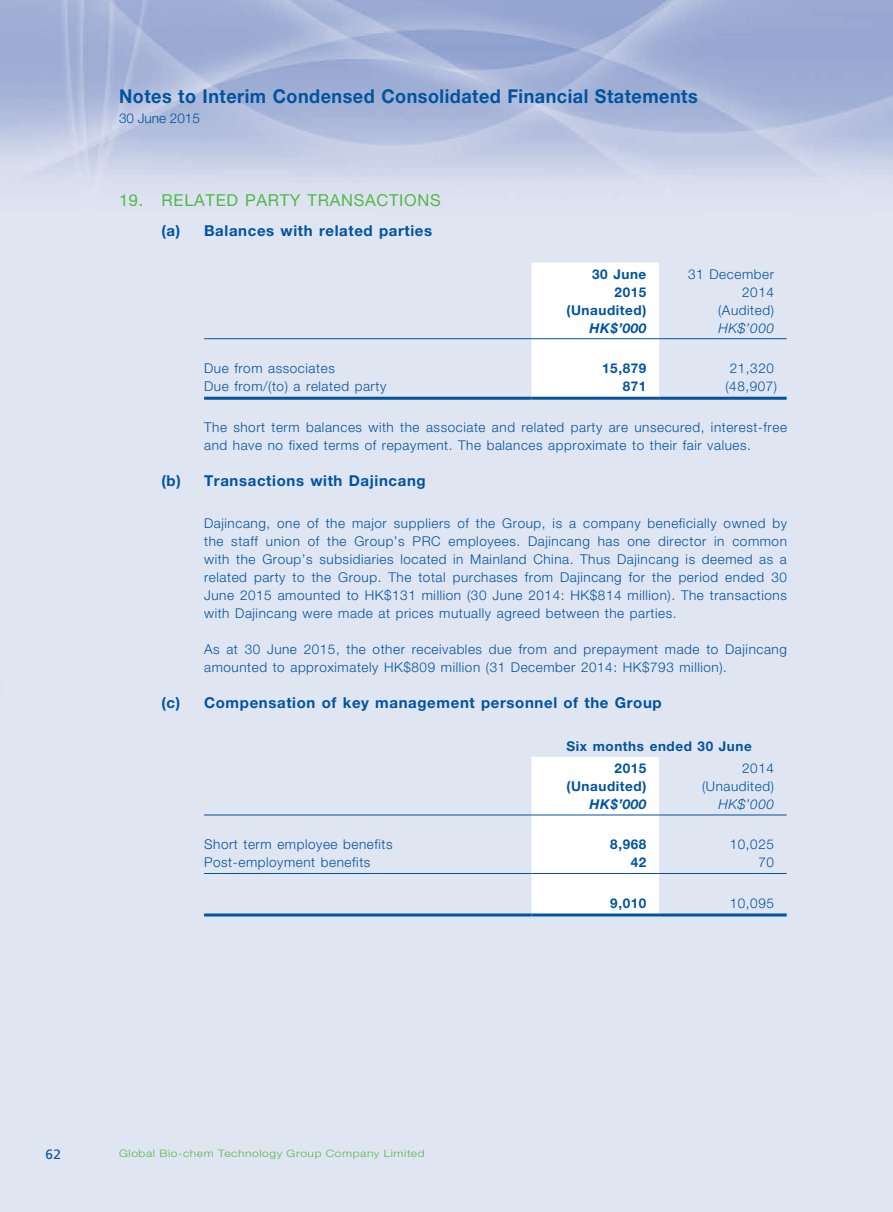
<style>
.page{position:relative;width:893px;height:1212px;background:#fff}
.page>*{position:absolute;margin:0;border:0;box-sizing:border-box;transform-origin:0 0}
.t1{font:700 19.2px "Helvetica Neue";letter-spacing:.03em;color:#01539e;scale:.94 1}
.t2{font:16.5px "Helvetica Neue";letter-spacing:.04em;color:#51b948}
.t3{font:700 15px "Helvetica Neue";letter-spacing:.04em;color:#01539e}
.t4{font:300 13.5px/18px "Helvetica Neue";letter-spacing:.04em;color:#01539e}
.t5{font:700 13.5px/22.2px "Helvetica Neue";letter-spacing:.04em;color:#01539e}
.t6{font:italic 700 13.5px "Helvetica Neue";letter-spacing:.04em;color:#01539e}
.t7{font:italic 300 13.5px "Helvetica Neue";letter-spacing:.04em;color:#01539e}
.t8{font:300 13.5px "Helvetica Neue";color:#01539e}
.t9{font:13.5px "Frutiger";color:#01539e}
.t10{font:300 10.2px "Helvetica Neue";letter-spacing:.05em;color:#51b948;scale:1.18 1}
</style>
<div class="page">
<svg style="left:531px;top:263px;width:128px;height:134px"></svg>
<hr style="left:204px;top:338px;width:327px;height:1px;background:#01539e">
<hr style="left:531px;top:338px;width:128px;height:1px;background:#01539e">
<hr style="left:659px;top:338px;width:128px;height:1px;background:#01539e">
<hr style="left:204px;top:397px;width:327px;height:3px;background:#01539e">
<hr style="left:531px;top:397px;width:128px;height:3px;background:#01539e">
<hr style="left:659px;top:397px;width:128px;height:3px;background:#01539e">
<svg style="left:531px;top:757px;width:128px;height:156px"></svg>
<hr style="left:204px;top:814px;width:327px;height:1px;background:#01539e">
<hr style="left:531px;top:814px;width:128px;height:1px;background:#01539e">
<hr style="left:659px;top:814px;width:128px;height:1px;background:#01539e">
<hr style="left:204px;top:873px;width:327px;height:1px;background:#01539e">
<hr style="left:531px;top:873px;width:128px;height:1px;background:#01539e">
<hr style="left:659px;top:873px;width:128px;height:1px;background:#01539e">
<hr style="left:204px;top:913px;width:327px;height:3px;background:#01539e">
<hr style="left:531px;top:913px;width:128px;height:3px;background:#01539e">
<hr style="left:659px;top:913px;width:128px;height:3px;background:#01539e">
<h1 class="t1" style="left:119px;top:84px;width:617px">Notes to Interim Condensed Consolidated Financial Statements</h1>
<p class="t8" style="left:119px;top:110px;width:82px">30 June 2015</p>
<p class="t2" style="left:119px;top:190px;width:323px">19. RELATED PARTY TRANSACTIONS</p>
<p class="t3" style="left:162px;top:222px;width:272px">(a) Balances with related parties</p>
<p class="t5" style="left:592px;top:262px;width:56px">30 June</p>
<p class="t4" style="left:688px;top:265px;width:87px">31 December</p>
<p class="t5" style="left:615px;top:280px;width:33px">2015</p>
<p class="t4" style="left:742px;top:283px;width:33px">2014</p>
<p class="t5" style="left:566px;top:298px;width:81px">(Unaudited)</p>
<p class="t4" style="left:718px;top:301px;width:57px">(Audited)</p>
<p class="t6" style="left:589px;top:319px;width:58px">HK$’000</p>
<p class="t7" style="left:718px;top:320px;width:57px">HK$’000</p>
<p class="t4" style="left:204px;top:359px;width:132px">Due from associates</p>
<p class="t5" style="left:602px;top:357px;width:46px">15,879</p>
<p class="t4" style="left:730px;top:359px;width:46px">21,320</p>
<p class="t4" style="left:204px;top:377px;width:184px">Due from/(to) a related party</p>
<p class="t5" style="left:623px;top:375px;width:25px">871</p>
<p class="t4" style="left:725px;top:377px;width:53px">(48,907)</p>
<p class="t4" style="left:204px;top:418px;width:584px">The short term balances with the associate and related party are unsecured, interest-free and have no fixed terms of repayment. The balances approximate to their fair values.</p>
<p class="t3" style="left:162px;top:471px;width:266px">(b) Transactions with Dajincang</p>
<p class="t4" style="left:204px;top:514px;width:584px;text-align:justify">Dajincang, one of the major suppliers of the Group, is a company beneficially owned by the staff union of the Group’s PRC employees. Dajincang has one director in common with the Group’s subsidiaries located in Mainland China. Thus Dajincang is deemed as a related party to the Group. The total purchases from Dajincang for the period ended 30<br>June 2015 amounted to HK$131 million (30 June 2014: HK$814 million). The transactions with Dajincang were made at prices mutually agreed between the parties.</p>
<p class="t4" style="left:204px;top:640px;width:584px">As at 30 June 2015, the other receivables due from and prepayment made to Dajincang amounted to approximately HK$809 million (31 December 2014: HK$793 million).</p>
<p class="t3" style="left:162px;top:694px;width:502px">(c) Compensation of key management personnel of the Group</p>
<p class="t5" style="left:615px;top:734px;width:139px;text-indent:-48px">Six months ended 30 June<br>2015</p>
<p class="t4" style="left:742px;top:759px;width:33px">2014</p>
<p class="t5" style="left:566px;top:775px;width:81px">(Unaudited)</p>
<p class="t4" style="left:702px;top:777px;width:73px">(Unaudited)</p>
<p class="t6" style="left:589px;top:796px;width:58px">HK$’000</p>
<p class="t7" style="left:718px;top:796px;width:57px">HK$’000</p>
<p class="t4" style="left:204px;top:835px;width:190px">Short term employee benefits</p>
<p class="t5" style="left:610px;top:833px;width:38px">8,968</p>
<p class="t4" style="left:730px;top:835px;width:46px">10,025</p>
<p class="t4" style="left:204px;top:853px;width:168px">Post-employment benefits</p>
<p class="t5" style="left:631px;top:851px;width:17px">42</p>
<p class="t4" style="left:758px;top:853px;width:17px">70</p>
<p class="t5" style="left:610px;top:892px;width:38px">9,010</p>
<p class="t4" style="left:730px;top:894px;width:46px">10,095</p>
<p class="t9" style="left:45px;top:1146px;width:17px">62</p>
<p class="t10" style="left:119px;top:1147px;width:260px">Global Bio-chem Technology Group Company Limited</p>
</div>
